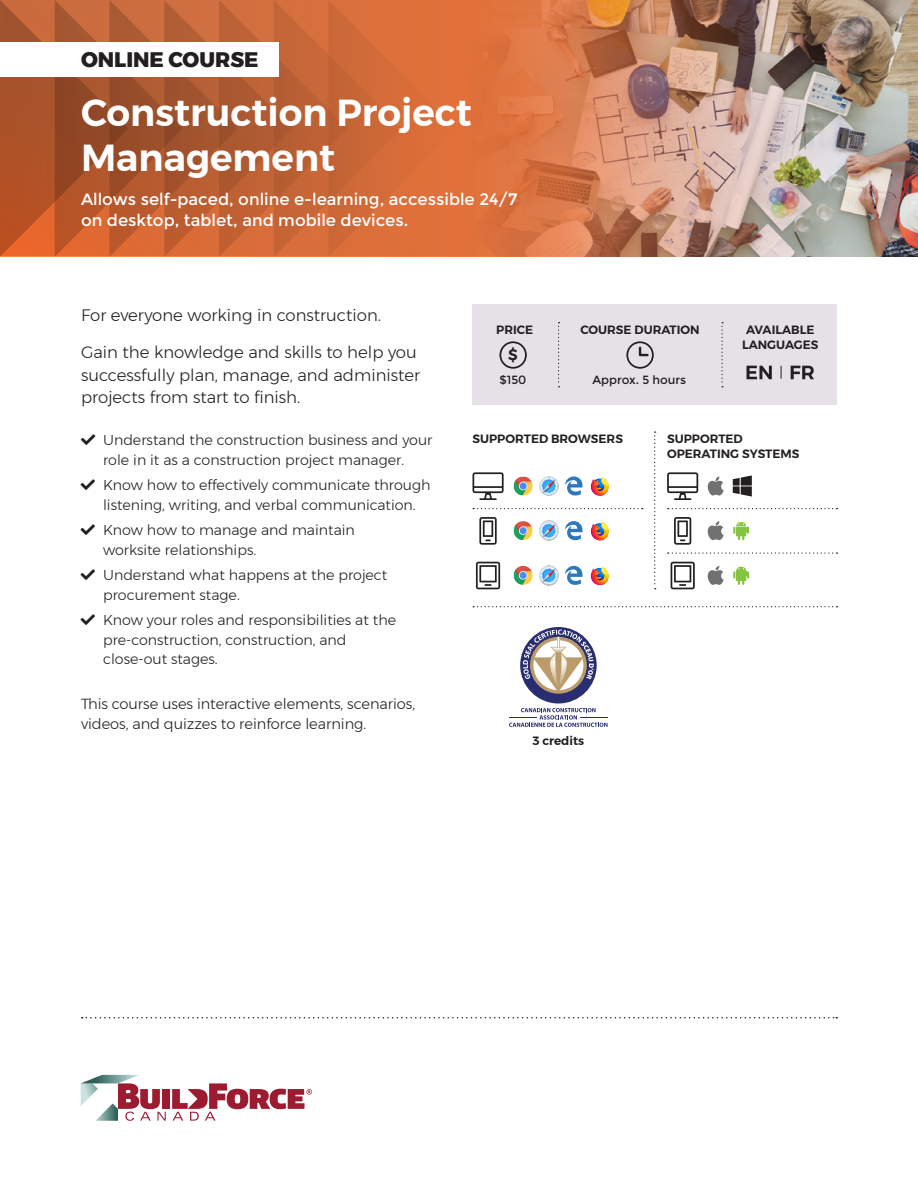
<style>
.page{position:relative;width:918px;height:1188px;background:#fff}
.page>*{position:absolute;margin:0;border:0;box-sizing:border-box;transform-origin:0 0}
.t1{font:600 37.5px/45px "Montserrat";color:#fff}
.t2{font:800 21px "Montserrat";color:#231f20}
.Intro_text{font:300 16.5px/22.5px "Montserrat";color:#231f20}
.t3{font:16.5px/21px "Montserrat";color:#fff}
.t4{font:600 15px "Montserrat";color:#231f20}
.t5{font:300 14.7px/19.5px "Montserrat";letter-spacing:-.005em;color:#231f20}
.t6{font:300 14.25px/19.5px "Montserrat";color:#231f20}
.t7{font:600 12px/15px "Montserrat";color:#231f20;text-align:center}
.t8{font:11.85px "Montserrat";color:#231f20}
</style>
<div class="page">
<div style="left:162px;top:1089px;width:8px;height:20px;background:#9c1b30"></div>
<svg style="left:172px;top:1083px;width:140px;height:38px"></svg>
<svg style="left:81px;top:1075px;width:85px;height:46px"></svg>
<svg style="left:82px;top:1017px;width:755px;height:1px"></svg>
<div style="left:0;top:0;width:546px;height:256px;background:#e0703a"></div>
<svg style="left:0;top:0;width:404px;height:256px"></svg>
<img style="left:491px;top:0;width:79px;height:256px">
<img style="left:570px;top:0;width:348px;height:256px">
<div style="left:0;top:42px;width:279px;height:34px;background:#fff"></div>
<div style="left:472px;top:305px;width:365px;height:100px;background:#e5e1e6"></div>
<svg style="left:558px;top:322px;width:2px;height:65px"></svg>
<svg style="left:721px;top:322px;width:2px;height:65px"></svg>
<svg style="left:626px;top:341px;width:28px;height:28px"></svg>
<svg style="left:747px;top:366px;width:25px;height:13px"></svg>
<svg style="left:791px;top:366px;width:23px;height:13px"></svg>
<svg style="left:781px;top:366px;width:1px;height:13px"></svg>
<svg style="left:473px;top:472px;width:31px;height:28px"></svg>
<svg style="left:476px;top:562px;width:24px;height:27px"></svg>
<svg style="left:479px;top:517px;width:18px;height:28px"></svg>
<svg style="left:667px;top:472px;width:31px;height:28px"></svg>
<svg style="left:671px;top:562px;width:24px;height:27px"></svg>
<svg style="left:674px;top:517px;width:17px;height:28px"></svg>
<svg style="left:708px;top:476px;width:16px;height:20px"></svg>
<svg style="left:708px;top:521px;width:16px;height:19px"></svg>
<svg style="left:708px;top:566px;width:16px;height:19px"></svg>
<svg style="left:473px;top:508px;width:170px;height:1px"></svg>
<svg style="left:668px;top:508px;width:169px;height:1px"></svg>
<svg style="left:473px;top:606px;width:364px;height:1px"></svg>
<svg style="left:668px;top:552px;width:169px;height:2px"></svg>
<svg style="left:654px;top:432px;width:2px;height:157px"></svg>
<svg style="left:514px;top:476px;width:19px;height:20px"></svg>
<img style="left:544px;top:476px;width:15px;height:15px">
<svg style="left:539px;top:477px;width:19px;height:19px"></svg>
<svg style="left:540px;top:477px;width:18px;height:18px"></svg>
<svg style="left:540px;top:478px;width:17px;height:17px"></svg>
<svg style="left:591px;top:477px;width:18px;height:19px"></svg>
<svg style="left:591px;top:522px;width:18px;height:19px"></svg>
<svg style="left:591px;top:566px;width:18px;height:19px"></svg>
<img style="left:544px;top:521px;width:15px;height:19px">
<svg style="left:539px;top:521px;width:19px;height:19px"></svg>
<svg style="left:540px;top:522px;width:18px;height:18px"></svg>
<svg style="left:540px;top:522px;width:17px;height:17px"></svg>
<img style="left:544px;top:566px;width:15px;height:19px">
<svg style="left:539px;top:566px;width:19px;height:19px"></svg>
<div style="left:540px;top:567px;width:18px;height:17px;background:#b7d4f2;border-radius:9px"></div>
<svg style="left:540px;top:567px;width:17px;height:17px"></svg>
<svg style="left:514px;top:521px;width:14px;height:19px"></svg>
<svg style="left:514px;top:521px;width:19px;height:19px"></svg>
<svg style="left:514px;top:566px;width:14px;height:19px"></svg>
<svg style="left:514px;top:566px;width:19px;height:19px"></svg>
<svg style="left:565px;top:476px;width:17px;height:20px"></svg>
<svg style="left:565px;top:521px;width:17px;height:19px"></svg>
<svg style="left:565px;top:566px;width:17px;height:19px"></svg>
<svg style="left:733px;top:566px;width:16px;height:19px"></svg>
<svg style="left:733px;top:521px;width:16px;height:19px"></svg>
<svg style="left:733px;top:475px;width:19px;height:22px"></svg>
<svg style="left:499px;top:341px;width:28px;height:28px"></svg>
<div style="left:520px;top:627px;width:77px;height:77px;background:#292e70;border-radius:50%"></div>
<svg style="left:523px;top:630px;width:71px;height:64px"></svg>
<svg style="left:509px;top:708px;width:99px;height:19px"></svg>
<p class="t2" style="left:81px;top:43px;width:179px">ONLINE COURSE</p>
<p class="t1" style="left:81px;top:90px;width:392px">Construction Project<br>Management</p>
<p class="t3" style="left:81px;top:189px;width:438px">Allows self-paced, online e-learning, accessible 24/7 on desktop, tablet, and mobile devices.</p>
<p class="Intro_text" style="left:81px;top:303px;width:302px">For everyone working in construction.</p>
<p class="Intro_text" style="left:81px;top:341px;width:341px">Gain the knowledge and skills to help you successfully plan, manage, and administer projects from start to finish.</p>
<p class="t6" style="left:103px;top:430px;width:331px">Understand the construction business and your role in it as a construction project manager.</p>
<p class="t6" style="left:103px;top:475px;width:329px">Know how to effectively communicate through listening, writing, and verbal communication.</p>
<p class="t6" style="left:103px;top:520px;width:253px">Know how to manage and maintain worksite relationships.</p>
<p class="t6" style="left:103px;top:565px;width:286px">Understand what happens at the project procurement stage.</p>
<p class="t6" style="left:103px;top:610px;width:295px">Know your roles and responsibilities at the pre-construction, construction, and close-out stages.</p>
<p class="t5" style="left:81px;top:694px;width:336px">This course uses interactive elements, scenarios, videos, and quizzes to reinforce learning.</p>
<p class="t7" style="left:496px;top:322px;width:38px">PRICE</p>
<p class="t4" style="left:508px;top:343px;width:11px">$</p>
<p class="t8" style="left:500px;top:373px;width:28px">$150</p>
<p class="t7" style="left:580px;top:322px;width:121px">COURSE DURATION</p>
<p class="t7" style="left:742px;top:322px;width:78px">AVAILABLE<br>LANGUAGES</p>
<p class="t8" style="left:592px;top:373px;width:95px">Approx. 5 hours</p>
<p class="t7" style="left:472px;top:431px;width:152px">SUPPORTED BROWSERS</p>
<p class="t7" style="left:667px;top:431px;width:134px;text-align:left">SUPPORTED<br>OPERATING SYSTEMS</p>
<p class="t7" style="left:532px;top:733px;width:53px">3 credits</p>
</div>
